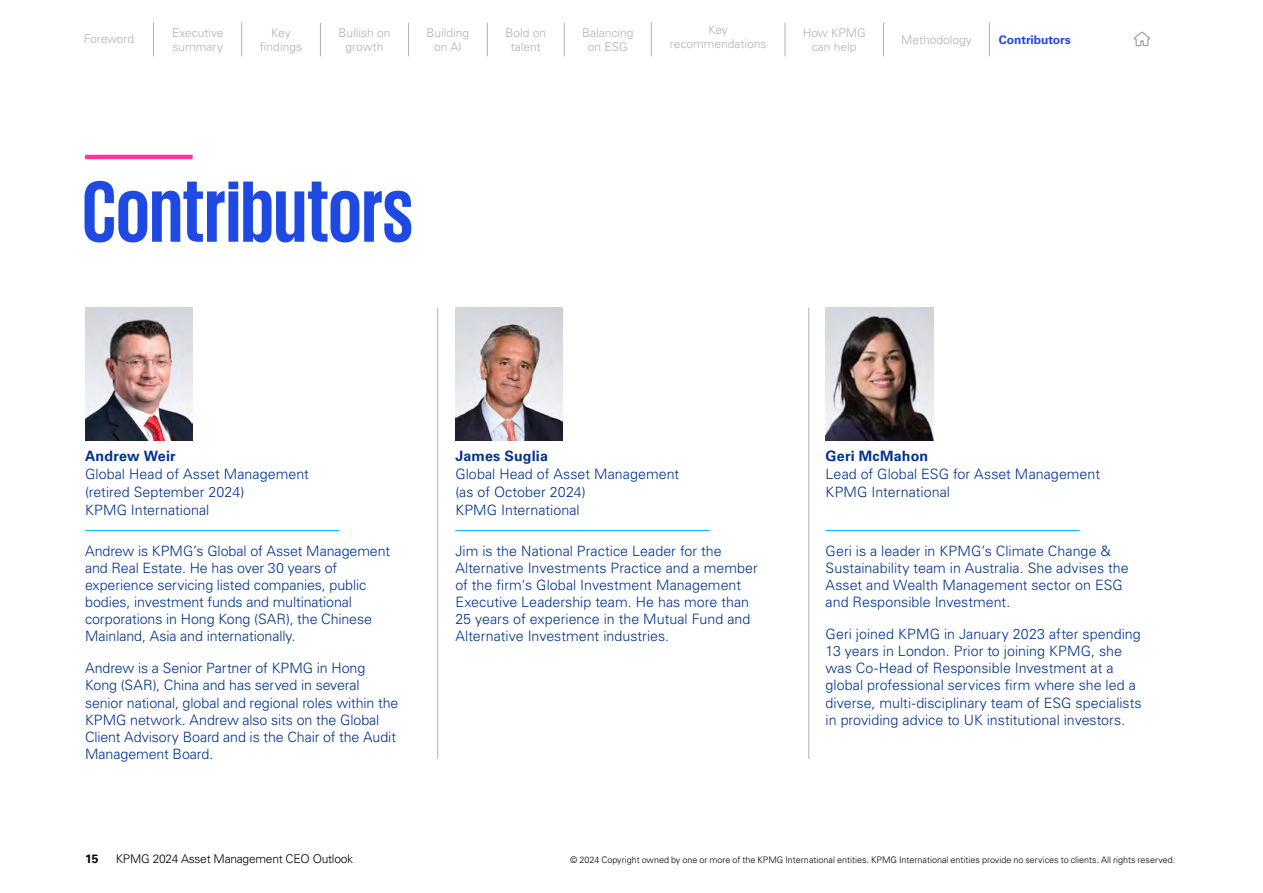
<style>
.page{position:relative;width:1263px;height:893px;background:#fff}
.page>*{position:absolute;margin:0;border:0;box-sizing:border-box;transform-origin:0 0}
.t1{font:700 88.8px "KPMG";color:#1e49e2}
.t2{font:300 14.25px/17.1px "Univers LT Std";color:#00338d}
.t3{font:700 14.25px "Univers LT Std";letter-spacing:.01em;color:#00338d}
.t4{font:300 12px/14.4px "Univers LT Std";color:#b2b2b2;text-align:center}
.t5{font:300 12px "Univers LT Std";letter-spacing:-.02em;color:#000}
.t6{font:700 12px "Univers LT Std";color:#1e49e2}
.t7{font:700 12px "Univers LT Std";color:#000}
.t8{font:300 9px "Univers LT Std";color:#000}
</style>
<div class="page">
<hr style="left:85px;top:155px;width:108px;height:4px;background:#fd349c">
<img style="left:85px;top:308px;width:107px;height:132px">
<svg style="left:1134px;top:31px;width:16px;height:16px"></svg>
<hr style="left:153px;top:23px;width:1px;height:33px;background:#b2b2b2">
<hr style="left:241px;top:23px;width:1px;height:33px;background:#b2b2b2">
<hr style="left:320px;top:23px;width:1px;height:33px;background:#b2b2b2">
<hr style="left:408px;top:23px;width:1px;height:33px;background:#b2b2b2">
<hr style="left:487px;top:23px;width:1px;height:33px;background:#b2b2b2">
<hr style="left:564px;top:23px;width:1px;height:33px;background:#b2b2b2">
<hr style="left:651px;top:23px;width:1px;height:33px;background:#b2b2b2">
<hr style="left:785px;top:23px;width:1px;height:33px;background:#b2b2b2">
<hr style="left:883px;top:23px;width:1px;height:33px;background:#b2b2b2">
<hr style="left:989px;top:23px;width:1px;height:33px;background:#b2b2b2">
<hr style="left:85px;top:530px;width:254px;height:1px;background:#00b8f5">
<img style="left:826px;top:308px;width:107px;height:132px">
<hr style="left:826px;top:530px;width:254px;height:1px;background:#00b8f5">
<img style="left:455px;top:308px;width:107px;height:132px">
<hr style="left:455px;top:530px;width:254px;height:1px;background:#00b8f5">
<hr style="left:437px;top:308px;width:1px;height:451px;background:#b2b2b2">
<hr style="left:808px;top:308px;width:1px;height:451px;background:#b2b2b2">
<p class="t4" style="left:84px;top:32px;width:52px">Foreword</p>
<p class="t4" style="left:172px;top:25px;width:53px;text-align:left">Executive summary</p>
<p class="t4" style="left:260px;top:25px;width:44px">Key findings</p>
<p class="t4" style="left:338px;top:25px;width:54px">Bullish on growth</p>
<p class="t4" style="left:427px;top:25px;width:44px">Building on AI</p>
<p class="t4" style="left:506px;top:25px;width:42px">Bold on talent</p>
<p class="t4" style="left:582px;top:25px;width:53px">Balancing on ESG</p>
<p class="t4" style="left:670px;top:23px;width:98px">Key recommendations</p>
<p class="t4" style="left:803px;top:25px;width:65px">How KPMG can help</p>
<p class="t4" style="left:901px;top:32px;width:72px">Methodology</p>
<p class="t6" style="left:999px;top:33px;width:73px">Contributors</p>
<h1 class="t1" style="left:82px;top:167px;width:333px">Contributors</h1>
<p class="t3" style="left:85px;top:448px;width:92px">Andrew Weir</p>
<p class="t2" style="left:85px;top:465px;width:225px;line-height:18px">Global Head of Asset Management (retired September 2024)<br>KPMG International</p>
<p class="t2" style="left:85px;top:542px;width:307px">Andrew is KPMG’s Global of Asset Management and Real Estate. He has over 30 years of experience servicing listed companies, public bodies, investment funds and multinational corporations in Hong Kong (SAR), the Chinese Mainland, Asia and internationally.</p>
<p class="t2" style="left:85px;top:660px;width:315px">Andrew is a Senior Partner of KPMG in Hong Kong (SAR), China and has served in several senior national, global and regional roles within the KPMG network. Andrew also sits on the Global Client Advisory Board and is the Chair of the Audit Management Board.</p>
<p class="t7" style="left:85px;top:852px;width:15px">15</p>
<p class="t5" style="left:116px;top:852px;width:239px">KPMG 2024 Asset Management CEO Outlook</p>
<p class="t3" style="left:455px;top:448px;width:94px">James Suglia</p>
<p class="t2" style="left:455px;top:465px;width:225px;line-height:18px">Global Head of Asset Management (as of October 2024)<br>KPMG International</p>
<p class="t2" style="left:455px;top:542px;width:304px">Jim is the National Practice Leader for the Alternative Investments Practice and a member of the firm's Global Investment Management Executive Leadership team. He has more than 25 years of experience in the Mutual Fund and Alternative Investment industries.</p>
<p class="t3" style="left:826px;top:448px;width:104px">Geri McMahon</p>
<p class="t2" style="left:826px;top:465px;width:276px;line-height:18px">Lead of Global ESG for Asset Management<br>KPMG International</p>
<p class="t2" style="left:826px;top:542px;width:305px">Geri is a leader in KPMG’s Climate Change &amp; Sustainability team in Australia. She advises the Asset and Wealth Management sector on ESG and Responsible Investment.</p>
<p class="t2" style="left:826px;top:626px;width:318px">Geri joined KPMG in January 2023 after spending 13 years in London. Prior to joining KPMG, she was Co-Head of Responsible Investment at a global professional services firm where she led a diverse, multi-disciplinary team of ESG specialists in providing advice to UK institutional investors.</p>
<p class="t8" style="left:570px;top:854px;width:606px">© 2024 Copyright owned by one or more of the KPMG International entities. KPMG International entities provide no services to clients. All rights reserved.</p>
</div>
